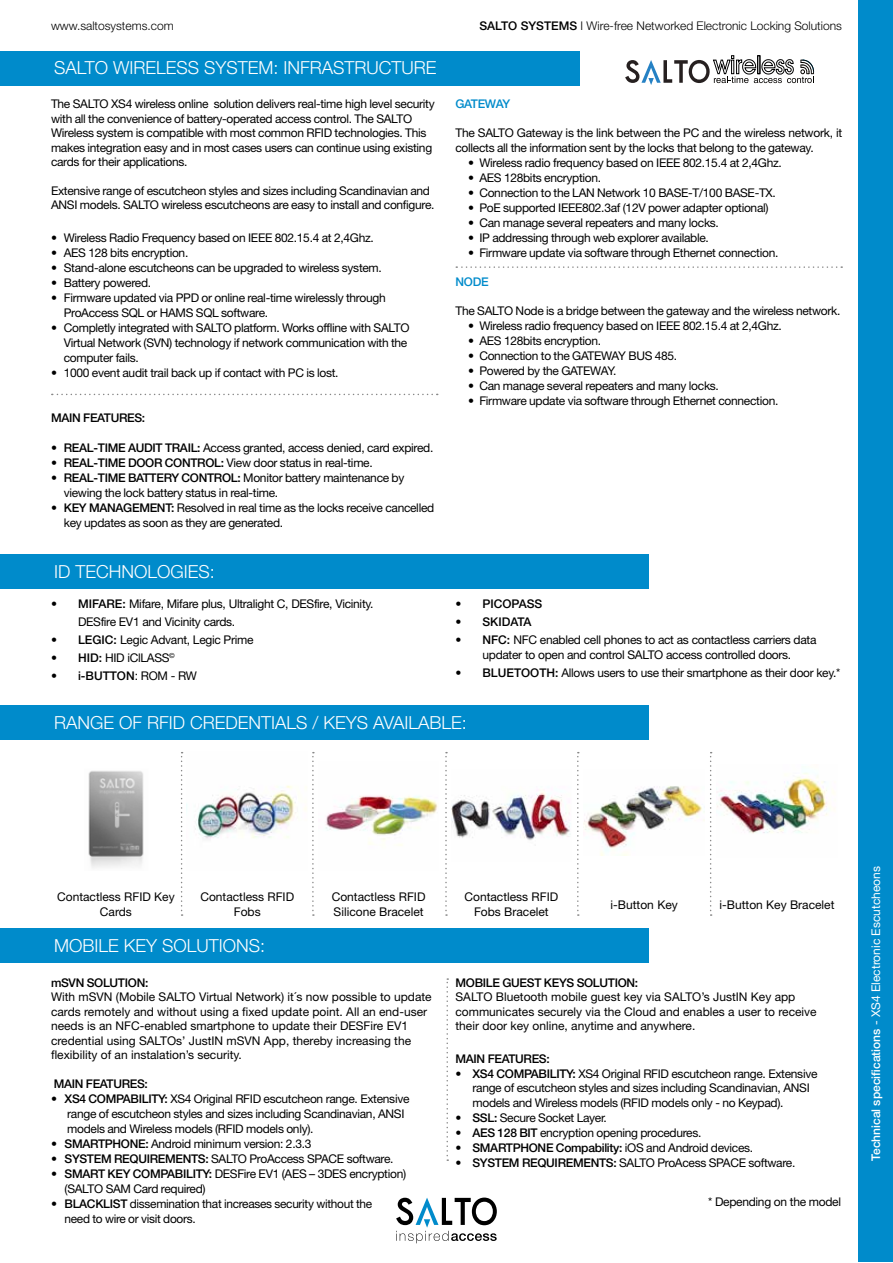
<style>
.page{position:relative;width:893px;height:1263px;background:#fff}
.page>*{position:absolute;margin:0;border:0;box-sizing:border-box;transform-origin:0 0}
.t1{font:300 18px "Helvetica Neue LT Std";color:#fff}
.t2{font:12px/15px "Helvetica Neue LT Std";letter-spacing:-.025em;color:#000}
.t3{font:12px/14.4px "Helvetica Neue LT Std";color:#000;text-align:center}
.t4{font:500 12px "Helvetica Neue LT Std";letter-spacing:-.025em;color:#000}
.t5{font:300 12px "Helvetica Neue LT Std";color:#000}
.t6{font:12px "Helvetica Neue LT Std";color:#fff}
.t7{font:500 12px "Helvetica Neue LT Std";color:#000}
.t8{font:500 12px "Helvetica Neue LT Std";letter-spacing:-.025em;color:#008bcb}
.s1{font-weight:500}
.s2{font-weight:400}
</style>
<div class="page">
<hr style="left:0;top:1px;width:1px;height:1261px;background:#008bcb">
<div style="left:859px;top:1px;width:34px;height:1261px;background:#008bcb"></div>
<svg style="left:396px;top:1197px;width:101px;height:46px"></svg>
<div style="left:0;top:928px;width:649px;height:34px;background:#008bcb"></div>
<div style="left:0;top:554px;width:649px;height:34px;background:#008bcb"></div>
<div style="left:0;top:705px;width:649px;height:34px;background:#008bcb"></div>
<img style="left:88px;top:771px;width:56px;height:97px">
<img style="left:195px;top:785px;width:112px;height:54px">
<img style="left:325px;top:795px;width:113px;height:51px">
<img style="left:451px;top:792px;width:119px;height:54px">
<img style="left:584px;top:786px;width:121px;height:69px">
<img style="left:717px;top:773px;width:117px;height:61px">
<svg style="left:181px;top:752px;width:2px;height:164px"></svg>
<svg style="left:312px;top:752px;width:2px;height:164px"></svg>
<svg style="left:445px;top:752px;width:2px;height:164px"></svg>
<svg style="left:577px;top:752px;width:2px;height:164px"></svg>
<svg style="left:710px;top:752px;width:2px;height:164px"></svg>
<div style="left:0;top:51px;width:580px;height:34px;background:#008bcb"></div>
<svg style="left:52px;top:394px;width:386px;height:1px"></svg>
<svg style="left:456px;top:266px;width:386px;height:2px"></svg>
<svg style="left:625px;top:55px;width:189px;height:30px"></svg>
<svg style="left:446px;top:978px;width:2px;height:183px"></svg>
<p class="t5" style="left:51px;top:18px;width:124px">www.saltosystems.com</p>
<p class="t5" style="left:479px;top:19px;width:364px"><span class="s1">SALTO SYSTEMS</span> I Wire-free Networked Electronic Locking Solutions</p>
<h1 class="t1" style="left:54px;top:57px;width:384px">SALTO WIRELESS SYSTEM: INFRASTRUCTURE</h1>
<p class="t2" style="left:51px;top:97px;width:385px;line-height:14.4px">The SALTO XS4 wireless online solution delivers real-time high level security with all the convenience of battery-operated access control. The SALTO Wireless system is compatible with most common RFID technologies. This makes integration easy and in most cases users can continue using existing cards for their applications.</p>
<p class="t2" style="left:51px;top:183px;width:385px;line-height:14.4px">Extensive range of escutcheon styles and sizes including Scandinavian and<br>ANSI models. SALTO wireless escutcheons are easy to install and configure.</p>
<p class="t2" style="left:51px;top:230px;width:324px">• Wireless Radio Frequency based on IEEE 802.15.4 at 2,4Ghz.</p>
<p class="t2" style="left:51px;top:245px;width:139px">• AES 128 bits encryption.</p>
<p class="t2" style="left:51px;top:260px;width:332px">• Stand-alone escutcheons can be upgraded to wireless system.</p>
<p class="t2" style="left:51px;top:275px;width:102px">• Battery powered.</p>
<p class="t2" style="left:64px;top:290px;width:323px;text-indent:-13px">• Firmware updated via PPD or online real-time wirelessly through<br>ProAccess SQL or HAMS SQL software.</p>
<p class="t2" style="left:64px;top:320px;width:347px;text-indent:-13px">• Completly integrated with SALTO platform. Works offline with SALTO<br>Virtual Network (SVN) technology if network communication with the computer fails.</p>
<p class="t2" style="left:51px;top:365px;width:289px">• 1000 event audit trail back up if contact with PC is lost.</p>
<p class="t4" style="left:51px;top:410px;width:96px">MAIN FEATURES:</p>
<p class="t2" style="left:51px;top:440px;width:384px">• <span class="s1">REAL-TIME AUDIT TRAIL:</span> Access granted, access denied, card expired.</p>
<p class="t2" style="left:51px;top:455px;width:323px">• <span class="s1">REAL-TIME DOOR CONTROL:</span> View door status in real-time.</p>
<p class="t2" style="left:64px;top:470px;width:342px;text-indent:-13px">• <span class="s1">REAL-TIME BATTERY CONTROL:</span> Monitor battery maintenance by viewing the lock battery status in real-time.</p>
<p class="t2" style="left:64px;top:500px;width:372px;text-indent:-13px">• <span class="s1">KEY MANAGEMENT:</span> Resolved in real time as the locks receive cancelled key updates as soon as they are generated.</p>
<h1 class="t1" style="left:54px;top:560px;width:162px">ID TECHNOLOGIES:</h1>
<p class="t2" style="left:78px;top:595px;width:297px;line-height:18px;text-indent:-27px"><span class="s1">• MIFARE:</span> Mifare, Mifare plus, Ultralight C, DESfire, Vicinity.<br>DESfire EV1 and Vicinity cards.</p>
<p class="t2" style="left:51px;top:632px;width:204px"><span class="s1">• LEGIC:</span> Legic Advant, Legic Prime</p>
<p class="t2" style="left:51px;top:650px;width:125px"><span class="s1">• HID:</span> HID iClLASS<sup>©</sup></p>
<p class="t4" style="left:51px;top:669px;width:147px">• i-BUTTON<span class="s2">: ROM - RW</span></p>
<p class="t8" style="left:455px;top:97px;width:56px">GATEWAY</p>
<p class="t2" style="left:455px;top:125px;width:388px;line-height:14.4px">The SALTO Gateway is the link between the PC and the wireless network, it collects all the information sent by the locks that belong to the gateway.</p>
<p class="t2" style="left:468px;top:155px;width:315px">• Wireless radio frequency based on IEEE 802.15.4 at 2,4Ghz.</p>
<p class="t2" style="left:468px;top:170px;width:134px">• AES 128bits encryption.</p>
<p class="t2" style="left:468px;top:185px;width:309px">• Connection to the LAN Network 10 BASE-T/100 BASE-TX.</p>
<p class="t2" style="left:468px;top:200px;width:302px">• PoE supported IEEE802.3af (12V power adapter optional)</p>
<p class="t2" style="left:468px;top:215px;width:252px">• Can manage several repeaters and many locks.</p>
<p class="t2" style="left:468px;top:230px;width:242px">• IP addressing through web explorer available.</p>
<p class="t2" style="left:468px;top:245px;width:312px">• Firmware update via software through Ethernet connection.</p>
<p class="t8" style="left:455px;top:274px;width:35px">NODE</p>
<p class="t2" style="left:455px;top:303px;width:386px">The SALTO Node is a bridge between the gateway and the wireless network.</p>
<p class="t2" style="left:468px;top:318px;width:315px">• Wireless radio frequency based on IEEE 802.15.4 at 2,4Ghz.</p>
<p class="t2" style="left:468px;top:333px;width:134px">• AES 128bits encryption.</p>
<p class="t2" style="left:468px;top:348px;width:211px">• Connection to the GATEWAY BUS 485.</p>
<p class="t2" style="left:468px;top:363px;width:150px">• Powered by the GATEWAY.</p>
<p class="t2" style="left:468px;top:378px;width:252px">• Can manage several repeaters and many locks.</p>
<p class="t2" style="left:468px;top:393px;width:312px">• Firmware update via software through Ethernet connection.</p>
<p class="t7" style="left:455px;top:597px;width:88px">• PICOPASS</p>
<p class="t7" style="left:455px;top:615px;width:77px">• SKIDATA</p>
<p class="t2" style="left:455px;top:632px;width:362px;text-align:center"><span class="s1">• NFC:</span> NFC enabled cell phones to act as contactless carriers data updater to open and control SALTO access controlled doors.</p>
<p class="t2" style="left:455px;top:665px;width:386px"><span class="s1">• BLUETOOTH:</span> Allows users to use their smartphone as their door key.*</p>
<h1 class="t1" style="left:54px;top:711px;width:414px">RANGE OF RFID CREDENTIALS / KEYS AVAILABLE:</h1>
<p class="t3" style="left:57px;top:890px;width:119px">Contactless RFID Key<br>Cards</p>
<p class="t3" style="left:200px;top:890px;width:95px">Contactless RFID<br>Fobs</p>
<p class="t3" style="left:332px;top:890px;width:95px;text-align:left">Contactless RFID<br>Silicone Bracelet</p>
<p class="t3" style="left:464px;top:890px;width:95px">Contactless RFID<br>Fobs Bracelet</p>
<p class="t3" style="left:611px;top:897px;width:69px">i-Button Key</p>
<p class="t3" style="left:720px;top:897px;width:116px">i-Button Key Bracelet</p>
<h1 class="t1" style="left:54px;top:934px;width:213px">MOBILE KEY SOLUTIONS:</h1>
<p class="t4" style="left:51px;top:975px;width:99px">mSVN SOLUTION:</p>
<p class="t3" style="left:51px;top:990px;width:382px;text-align:left">With mSVN (Mobile SALTO Virtual Network) it´s now possible to update cards remotely and without using a fixed update point. All an end-user needs is an NFC-enabled smartphone to update their DESFire EV1 credential using SALTOs’ JustIN mSVN App, thereby increasing the flexibility of an instalation’s security.</p>
<p class="t4" style="left:54px;top:1076px;width:96px">MAIN FEATURES:</p>
<p class="t2" style="left:67px;top:1091px;width:344px;text-indent:-16px"><span class="s1">• XS4 COMPABILITY:</span> XS4 Original RFID escutcheon range. Extensive range of escutcheon styles and sizes including Scandinavian, ANSI models and Wireless models (RFID models only).</p>
<p class="t2" style="left:51px;top:1136px;width:262px"><span class="s1">• SMARTPHONE:</span> Android minimum version: 2.3.3</p>
<p class="t2" style="left:51px;top:1151px;width:344px"><span class="s1">• SYSTEM REQUIREMENTS:</span> SALTO ProAccess SPACE software.</p>
<p class="t2" style="left:65px;top:1166px;width:343px;text-indent:-14px"><span class="s1">• SMART KEY COMPABILITY:</span> DESFire EV1 (AES – 3DES encryption) (SALTO SAM Card required)</p>
<p class="t2" style="left:65px;top:1196px;width:309px;text-indent:-14px"><span class="s1">• BLACKLIST</span> dissemination that increases security without the need to wire or visit doors.</p>
<p class="t4" style="left:455px;top:975px;width:184px">MOBILE GUEST KEYS SOLUTION:</p>
<p class="t3" style="left:455px;top:990px;width:363px;text-align:left">SALTO Bluetooth mobile guest key via SALTO’s JustIN Key app communicates securely via the Cloud and enables a user to receive their door key online, anytime and anywhere.</p>
<p class="t4" style="left:455px;top:1051px;width:96px">MAIN FEATURES:</p>
<p class="t2" style="left:472px;top:1066px;width:347px;text-indent:-17px"><span class="s1">• XS4 COMPABILITY:</span> XS4 Original RFID escutcheon range. Extensive range of escutcheon styles and sizes including Scandinavian, ANSI models and Wireless models (RFID models only - no Keypad).</p>
<p class="t2" style="left:455px;top:1110px;width:153px"><span class="s1">• SSL:</span> Secure Socket Layer.</p>
<p class="t2" style="left:455px;top:1125px;width:248px"><span class="s1">• AES 128 BIT</span> encryption opening procedures.</p>
<p class="t4" style="left:455px;top:1140px;width:299px">• SMARTPHONE Compability: <span class="s2">iOS and Android devices.</span></p>
<p class="t2" style="left:455px;top:1155px;width:341px"><span class="s1">• SYSTEM REQUIREMENTS:</span> SALTO ProAcess SPACE software.</p>
<p class="t2" style="left:708px;top:1194px;width:134px">* Depending on the model</p>
<p class="t6" style="left:869px;top:1161px;width:296px;rotate:-90deg"><span class="s1">Technical specifications</span> - XS4 Electronic Escutcheons</p>
</div>
